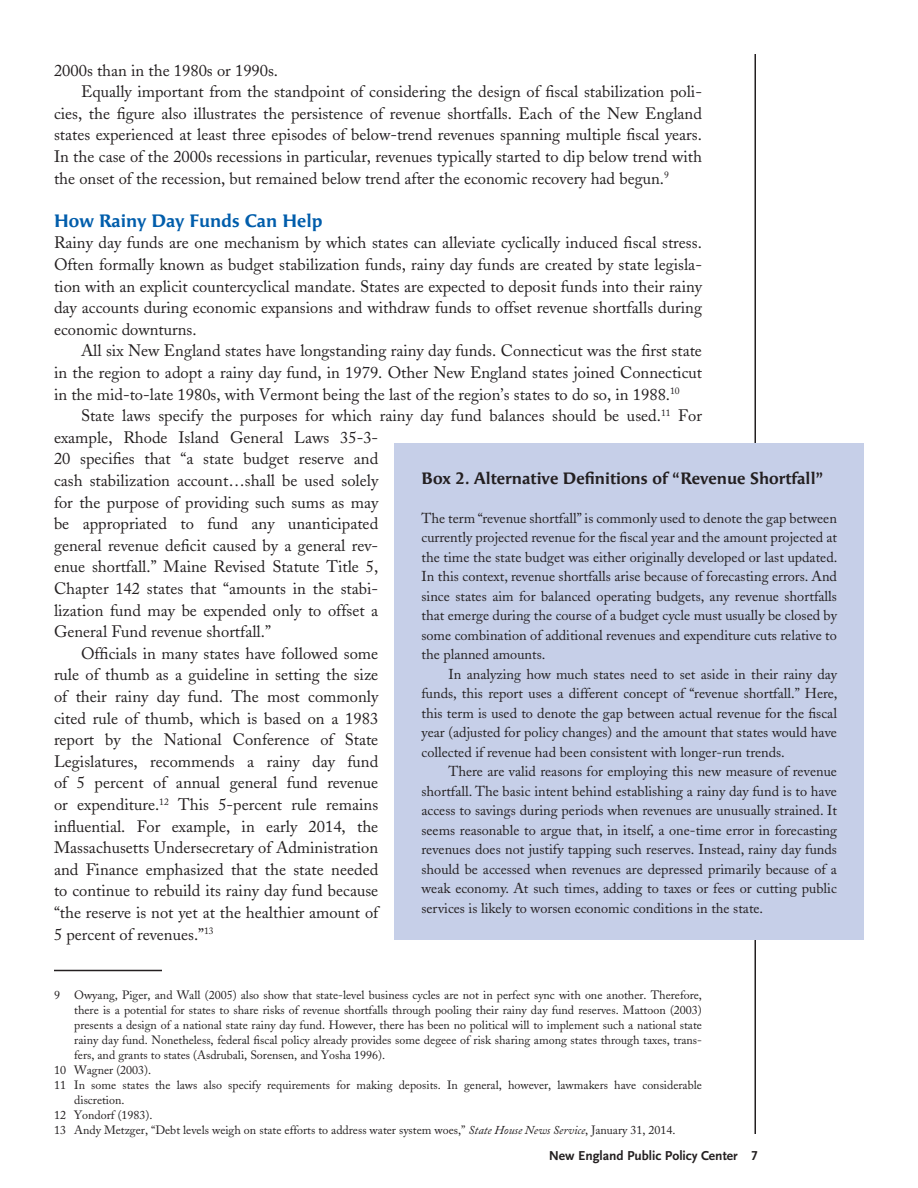
<style>
.page{position:relative;width:918px;height:1188px;background:#fff}
.page>*{position:absolute;margin:0;border:0;box-sizing:border-box;transform-origin:0 0}
.HEADER_A{font:700 18px "Angie";color:#015dab}
.BODY{font:16.5px/21.6px "Adobe Caslon";color:#231f20;text-align:justify}
.BODY_no_indents{font:16.5px/21.6px "Adobe Caslon";color:#231f20;text-align:justify}
.t1{font:700 16.5px "Angie";color:#231f20}
.t2{font:14.25px/19.5px "Adobe Caslon";color:#231f20;text-align:justify}
.t3{font:700 13.5px "Scala Sans LF";color:#231f20}
.footnote{font:12px/15px "Adobe Caslon";color:#231f20;text-align:justify}
.s1{font-style:italic}
</style>
<div class="page">
<hr style="left:754px;top:54px;width:2px;height:1080px;background:#231f20">
<hr style="left:54px;top:970px;width:108px;height:1px;background:#231f20">
<div style="left:394px;top:443px;width:470px;height:497px;background:#c6cfe8"></div>
<p class="BODY" style="left:54px;top:59px;width:226px">2000s than in the 1980s or 1990s.</p>
<p class="BODY" style="left:54px;top:81px;width:650px;text-indent:27px">Equally important from the standpoint of considering the design of fiscal stabilization poli&shy;cies, the figure also illustrates the persistence of revenue shortfalls. Each of the New England states experienced at least three episodes of below-trend revenues spanning multiple fiscal years.<br>In the case of the 2000s recessions in particular, revenues typically started to dip below trend with the onset of the recession, but remained below trend after the economic recovery had begun.<sup>9</sup></p>
<p class="HEADER_A" style="left:54px;top:211px;width:270px">How Rainy Day Funds Can Help</p>
<p class="BODY_no_indents" style="left:54px;top:232px;width:650px">Rainy day funds are one mechanism by which states can alleviate cyclically induced fiscal stress.<br>Often formally known as budget stabilization funds, rainy day funds are created by state legisla&shy;tion with an explicit countercyclical mandate. States are expected to deposit funds into their rainy day accounts during economic expansions and withdraw funds to offset revenue shortfalls during economic downturns.</p>
<p class="BODY" style="left:54px;top:340px;width:650px;text-indent:27px">All six New England states have longstanding rainy day funds. Connecticut was the first state in the region to adopt a rainy day fund, in 1979. Other New England states joined Connecticut in the mid-to-late 1980s, with Vermont being the last of the region’s states to do so, in 1988.<sup>10</sup></p>
<p class="BODY" style="left:54px;top:405px;width:649px;text-align:left;text-indent:27px">State laws specify the purposes for which rainy day fund balances should be used.<sup>11</sup> For example, Rhode Island General Laws 35-3-<br>20 specifies that “a state budget reserve and<br>cash stabilization account…shall be used solely<br>for the purpose of providing such sums as may<br>be appropriated to fund any unanticipated<br>general revenue deficit caused by a general rev-<br>enue shortfall.” Maine Revised Statute Title 5,<br>Chapter 142 states that “amounts in the stabi-<br>lization fund may be expended only to offset a<br>General Fund revenue shortfall.”</p>
<p class="BODY" style="left:54px;top:643px;width:326px;text-indent:27px">Officials in many states have followed some rule of thumb as a guideline in setting the size of their rainy day fund. The most commonly cited rule of thumb, which is based on a 1983 report by the National Conference of State Legislatures, recommends a rainy day fund of 5 percent of annual general fund revenue or expenditure.<sup>12</sup> This 5-percent rule remains influential. For example, in early 2014, the Massachusetts Undersecretary of Administration and Finance emphasized that the state needed to continue to rebuild its rainy day fund because “the reserve is not yet at the healthier amount of 5 percent of revenues.”<sup>13</sup></p>
<p class="t1" style="left:422px;top:469px;width:404px">Box 2. Alternative Definitions of “Revenue Shortfall”</p>
<p class="t2" style="left:422px;top:508px;width:417px">The term “revenue shortfall” is commonly used to denote the gap between currently projected revenue for the fiscal year and the amount projected at the time the state budget was either originally developed or last updated.<br>In this context, revenue shortfalls arise because of forecasting errors. And since states aim for balanced operating budgets, any revenue shortfalls that emerge during the course of a budget cycle must usually be closed by some combination of additional revenues and expenditure cuts relative to the planned amounts.</p>
<p class="t2" style="left:422px;top:664px;width:417px;text-indent:27px">In analyzing how much states need to set aside in their rainy day funds, this report uses a different concept of “revenue shortfall.” Here, this term is used to denote the gap between actual revenue for the fiscal year (adjusted for policy changes) and the amount that states would have collected if revenue had been consistent with longer-run trends.</p>
<p class="t2" style="left:422px;top:762px;width:417px;text-indent:27px">There are valid reasons for employing this new measure of revenue shortfall. The basic intent behind establishing a rainy day fund is to have access to savings during periods when revenues are unusually strained. It seems reasonable to argue that, in itself, a one-time error in forecasting revenues does not justify tapping such reserves. Instead, rainy day funds should be accessed when revenues are depressed primarily because of a weak economy. At such times, adding to taxes or fees or cutting public services is likely to worsen economic conditions in the state.</p>
<p class="footnote" style="left:74px;top:988px;width:629px;text-indent:-20px">9 Owyang, Piger, and Wall (2005) also show that state-level business cycles are not in perfect sync with one another. Therefore, there is a potential for states to share risks of revenue shortfalls through pooling their rainy day fund reserves. Mattoon (2003) presents a design of a national state rainy day fund. However, there has been no political will to implement such a national state rainy day fund. Nonetheless, federal fiscal policy already provides some degeee of risk sharing among states through taxes, trans&shy;fers, and grants to states (Asdrubali, Sorensen, and Yosha 1996).</p>
<p class="footnote" style="left:54px;top:1063px;width:99px">10 Wagner (2003).</p>
<p class="footnote" style="left:74px;top:1078px;width:629px;text-indent:-20px">11 In some states the laws also specify requirements for making deposits. In general, however, lawmakers have considerable discretion.</p>
<p class="footnote" style="left:54px;top:1108px;width:100px">12 Yondorf (1983).</p>
<p class="footnote" style="left:54px;top:1123px;width:623px">13 Andy Metzger, “Debt levels weigh on state efforts to address water system woes,” <span class="s1">State House News Service</span>, January 31, 2014.</p>
<p class="t3" style="left:549px;top:1148px;width:211px">New England Public Policy Center 7</p>
</div>
